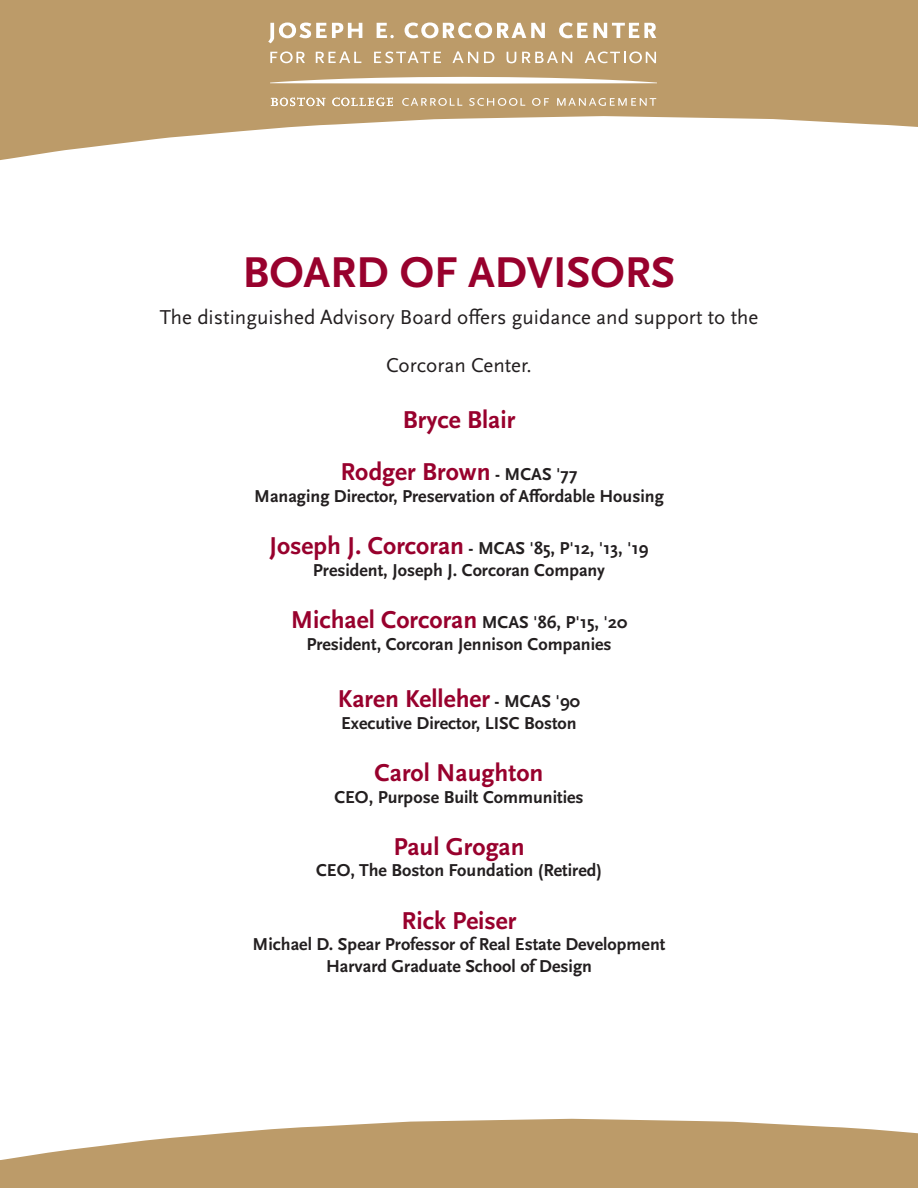
<style>
.page{position:relative;width:918px;height:1188px;background:#fff}
.page>*{position:absolute;margin:0;border:0;box-sizing:border-box;transform-origin:0 0}
.t1{font:700 45px "Scala Sans Pro";color:#98012d}
.t2{font:700 25.5px "Scala Sans Pro";color:#98012d}
.t3{font:21px "Scala Sans Pro";color:#231f20}
.t4{font:700 18px "Scala Sans Pro";color:#231f20}
.s1{font-size:18px;color:#231f20}
.s2{font-size:25.5px;color:#98012d}
</style>
<div class="page">
<div style="left:0;top:0;width:918px;height:180px;background:#bc9b69"></div>
<svg style="left:0;top:116px;width:918px;height:64px;fill:#fff"></svg>
<svg style="left:0;top:1119px;width:918px;height:69px;background:#c5a97e"></svg>
<svg style="left:270px;top:77px;width:387px;height:7px"></svg>
<svg style="left:402px;top:98px;width:60px;height:8px"></svg>
<svg style="left:469px;top:98px;width:56px;height:8px"></svg>
<svg style="left:532px;top:98px;width:17px;height:8px"></svg>
<svg style="left:557px;top:98px;width:99px;height:8px"></svg>
<svg style="left:271px;top:98px;width:54px;height:8px"></svg>
<svg style="left:332px;top:98px;width:61px;height:8px"></svg>
<svg style="left:268px;top:23px;width:94px;height:20px"></svg>
<svg style="left:377px;top:23px;width:17px;height:15px"></svg>
<svg style="left:405px;top:23px;width:140px;height:15px"></svg>
<svg style="left:559px;top:23px;width:29px;height:15px"></svg>
<svg style="left:594px;top:23px;width:62px;height:15px"></svg>
<svg style="left:270px;top:51px;width:35px;height:12px"></svg>
<svg style="left:316px;top:51px;width:45px;height:12px"></svg>
<svg style="left:374px;top:51px;width:67px;height:12px"></svg>
<svg style="left:453px;top:51px;width:25px;height:12px"></svg>
<svg style="left:484px;top:52px;width:10px;height:11px"></svg>
<svg style="left:507px;top:52px;width:9px;height:11px"></svg>
<svg style="left:522px;top:51px;width:50px;height:12px"></svg>
<svg style="left:585px;top:51px;width:71px;height:12px"></svg>
<p class="t1" style="left:243px;top:246px;width:434px">BOARD OF ADVISORS</p>
<p class="t3" style="left:160px;top:305px;width:600px">The distinguished Advisory Board offers guidance and support to the</p>
<p class="t3" style="left:386px;top:353px;width:147px">Corcoran Center.</p>
<p class="t2" style="left:403px;top:405px;width:114px">Bryce Blair</p>
<p class="t2" style="left:341px;top:457px;width:238px">Rodger Brown <span class="s1">- MCAS '77</span></p>
<p class="t4" style="left:254px;top:486px;width:411px">Managing Director, Preservation of Affordable Housing</p>
<p class="t4" style="left:269px;top:538px;width:381px"><span class="s2">Joseph J. Corcoran</span> - MCAS '85, P'12, '13, '19</p>
<p class="t4" style="left:313px;top:560px;width:294px">President, Joseph J. Corcoran Company</p>
<p class="t4" style="left:291px;top:612px;width:338px"><span class="s2">Michael Corcoran</span> MCAS '86, P'15, '20</p>
<p class="t4" style="left:306px;top:633px;width:307px">President, Corcoran Jennison Companies</p>
<p class="t2" style="left:338px;top:684px;width:244px">Karen Kelleher <span class="s1">- MCAS '90</span></p>
<p class="t4" style="left:341px;top:713px;width:237px">Executive Director, LISC Boston</p>
<p class="t2" style="left:375px;top:758px;width:170px">Carol Naughton</p>
<p class="t4" style="left:334px;top:786px;width:251px">CEO, Purpose Built Communities</p>
<p class="t2" style="left:393px;top:832px;width:133px">Paul Grogan</p>
<p class="t4" style="left:316px;top:860px;width:287px">CEO, The Boston Foundation (Retired)</p>
<p class="t2" style="left:401px;top:906px;width:117px">Rick Peiser</p>
<p class="t4" style="left:253px;top:934px;width:414px">Michael D. Spear Professor of Real Estate Development</p>
<p class="t4" style="left:326px;top:956px;width:267px">Harvard Graduate School of Design</p>
</div>
